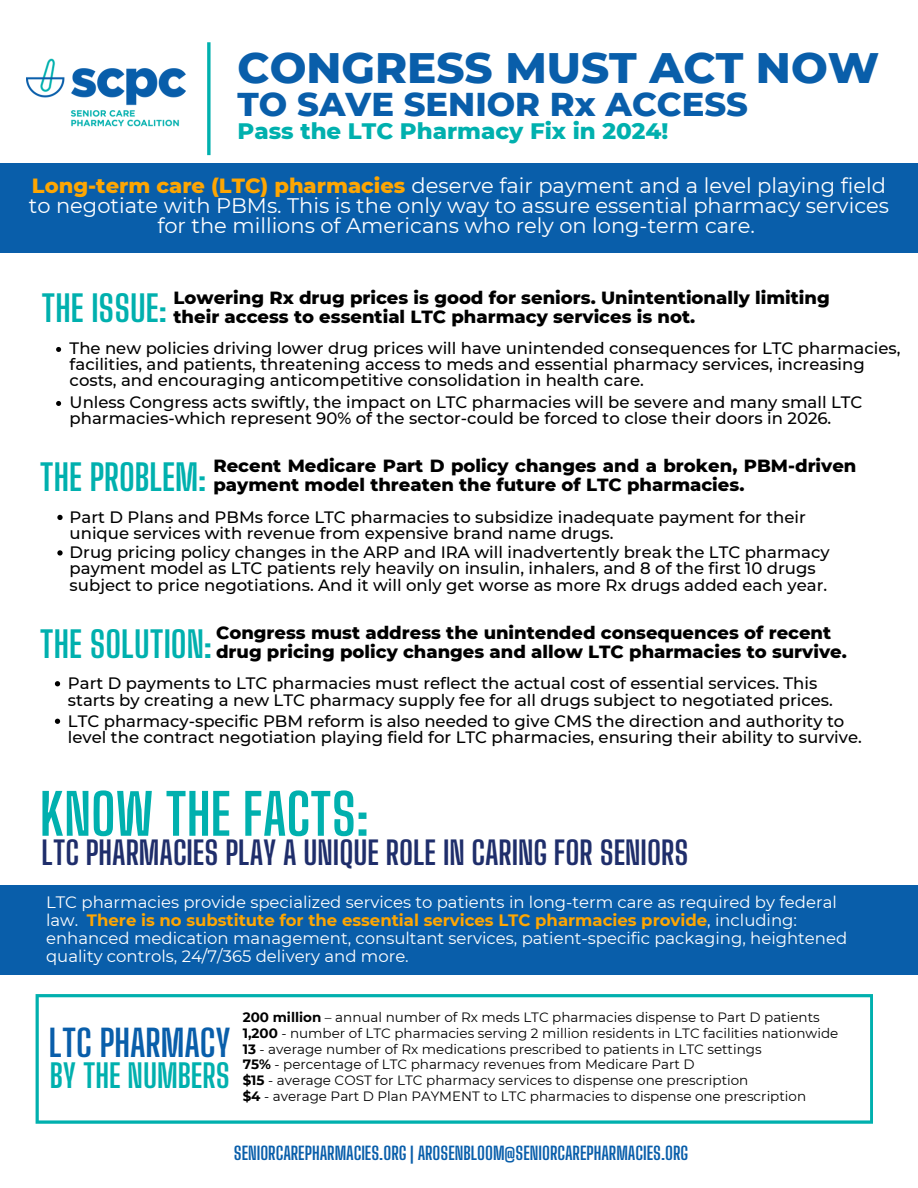
<style>
.page{position:relative;width:918px;height:1188px;background:#fff}
.page>*{position:absolute;margin:0;border:0;box-sizing:border-box;transform-origin:0 0}
.t1{font:700 56.1px "Big Shoulders Display";color:#00b0ae}
.t2{font:800 43.5px "Montserrat";color:#095eaa}
.t3{font:700 36.9px "Big Shoulders Display";color:#095eaa}
.t4{font:700 36px "Big Shoulders Display";color:#00b0ae}
.t5{font:800 33.75px "Montserrat";color:#095eaa}
.t6{font:700 32.25px "Big Shoulders Display";color:#00b0ae}
.t7{font:700 32.1px "Big Shoulders Display";color:#1f2e6b}
.t8{font:800 22.8px "Montserrat";color:#00b0ae}
.t9{font:21px/20.2px "Montserrat";color:#fff;text-align:center}
.t10{font:800 18px/19.2px "Montserrat";color:#000}
.t11{font:700 18px "Big Shoulders Display";color:#095eaa}
.t12{font:500 16.5px/16.2px "Montserrat";color:#000}
.t13{font:16.5px/18px "Montserrat";color:#fff}
.t14{font:13.5px "Montserrat";color:#000}
.s1{font-weight:800;color:#fea602}
.s2{font-weight:700;color:#fea602}
.s3{font-weight:700}
</style>
<div class="page">
<svg style="left:207px;top:42px;width:4px;height:113px"></svg>
<svg style="left:36px;top:994px;width:837px;height:130px"></svg>
<div style="left:0;top:885px;width:918px;height:89px;background:#095eaa"></div>
<div style="left:0;top:163px;width:918px;height:89px;background:#095eaa"></div>
<svg style="left:57px;top:515px;width:6px;height:5px"></svg>
<svg style="left:57px;top:550px;width:6px;height:6px"></svg>
<svg style="left:55px;top:681px;width:5px;height:5px"></svg>
<svg style="left:55px;top:719px;width:5px;height:5px"></svg>
<svg style="left:56px;top:347px;width:5px;height:5px"></svg>
<svg style="left:56px;top:401px;width:5px;height:5px"></svg>
<img style="left:27px;top:58px;width:158px;height:69px">
<p class="t2" style="left:238px;top:41px;width:643px">CONGRESS MUST ACT NOW</p>
<p class="t5" style="left:238px;top:83px;width:512px">TO SAVE SENIOR Rx ACCESS</p>
<p class="t8" style="left:238px;top:117px;width:432px">Pass the LTC Pharmacy Fix in 2024!</p>
<h5 class="t9" style="left:29px;top:175px;width:862px"><span class="s1">Long-term care (LTC) pharmacies</span> deserve fair payment and a level playing field to negotiate with PBMs. This is the only way to assure essential pharmacy services for the millions of Americans who rely on long-term care.</h5>
<h2 class="t10" style="left:174px;top:287px;width:658px">Lowering Rx drug prices is good for seniors. Unintentionally limiting their access to essential LTC pharmacy services is not.</h2>
<p class="t4" style="left:42px;top:286px;width:127px">THE ISSUE:</p>
<p class="t12" style="left:70px;top:341px;width:832px">The new policies driving lower drug prices will have unintended consequences for LTC pharmacies, facilities, and patients, threatening access to meds and essential pharmacy services, increasing costs, and encouraging anticompetitive consolidation in health care.</p>
<p class="t12" style="left:70px;top:395px;width:794px">Unless Congress acts swiftly, the impact on LTC pharmacies will be severe and many small LTC pharmacies-which represent 90% of the sector-could be forced to close their doors in 2026.</p>
<p class="t4" style="left:40px;top:456px;width:168px">THE PROBLEM:</p>
<p class="t10" style="left:213px;top:456px;width:645px">Recent Medicare Part D policy changes and a broken, PBM-driven payment model threaten the future of LTC pharmacies.</p>
<p class="t12" style="left:70px;top:509px;width:738px">Part D Plans and PBMs force LTC pharmacies to subsidize inadequate payment for their unique services with revenue from expensive brand name drugs.</p>
<h2 class="t12" style="left:70px;top:544px;width:762px">Drug pricing policy changes in the ARP and IRA will inadvertently break the LTC pharmacy payment model as LTC patients rely heavily on insulin, inhalers, and 8 of the first 10 drugs subject to price negotiations. And it will only get worse as more Rx drugs added each year.</h2>
<p class="t4" style="left:40px;top:623px;width:174px">THE SOLUTION:</p>
<p class="t10" style="left:216px;top:623px;width:632px">Congress must address the unintended consequences of recent drug pricing policy changes and allow LTC pharmacies to survive.</p>
<p class="t12" style="left:68px;top:675px;width:766px">Part D payments to LTC pharmacies must reflect the actual cost of essential services. This starts by creating a new LTC pharmacy supply fee for all drugs subject to negotiated prices.</p>
<h2 class="t12" style="left:68px;top:712px;width:796px">LTC pharmacy-specific PBM reform is also needed to give CMS the direction and authority to level the contract negotiation playing field for LTC pharmacies, ensuring their ability to survive.</h2>
<h1 class="t1" style="left:40px;top:781px;width:330px">KNOW THE FACTS:</h1>
<h3 class="t7" style="left:42px;top:834px;width:648px">LTC PHARMACIES PLAY A UNIQUE ROLE IN CARING FOR SENIORS</h3>
<p class="t13" style="left:46px;top:893px;width:803px">LTC pharmacies provide specialized services to patients in long-term care as required by federal law. <span class="s2">There is no substitute for the essential services LTC pharmacies provide</span>, including: enhanced medication management, consultant services, patient-specific packaging, heightened quality controls, 24/7/365 delivery and more.</p>
<p class="t3" style="left:49px;top:1021px;width:183px">LTC PHARMACY</p>
<p class="t6" style="left:50px;top:1057px;width:182px">BY THE NUMBERS</p>
<p class="t14" style="left:243px;top:1009px;width:579px"><span class="s3">200 million</span> – annual number of Rx meds LTC pharmacies dispense to Part D patients</p>
<h3 class="t14" style="left:243px;top:1025px;width:597px"><span class="s3">1,200</span> - number of LTC pharmacies serving 2 million residents in LTC facilities nationwide</h3>
<p class="t14" style="left:243px;top:1041px;width:521px"><span class="s3">13</span> - average number of Rx medications prescribed to patients in LTC settings</p>
<p class="t14" style="left:243px;top:1056px;width:454px"><span class="s3">75%</span> - percentage of LTC pharmacy revenues from Medicare Part D</p>
<p class="t14" style="left:243px;top:1072px;width:507px"><span class="s3">$15</span> - average COST for LTC pharmacy services to dispense one prescription</p>
<p class="t14" style="left:243px;top:1088px;width:565px"><span class="s3">$4</span> - average Part D Plan PAYMENT to LTC pharmacies to dispense one prescription</p>
<p class="t11" style="left:234px;top:1142px;width:456px">SENIORCAREPHARMACIES.ORG | AROSENBLOOM@SENIORCAREPHARMACIES.ORG</p>
</div>
